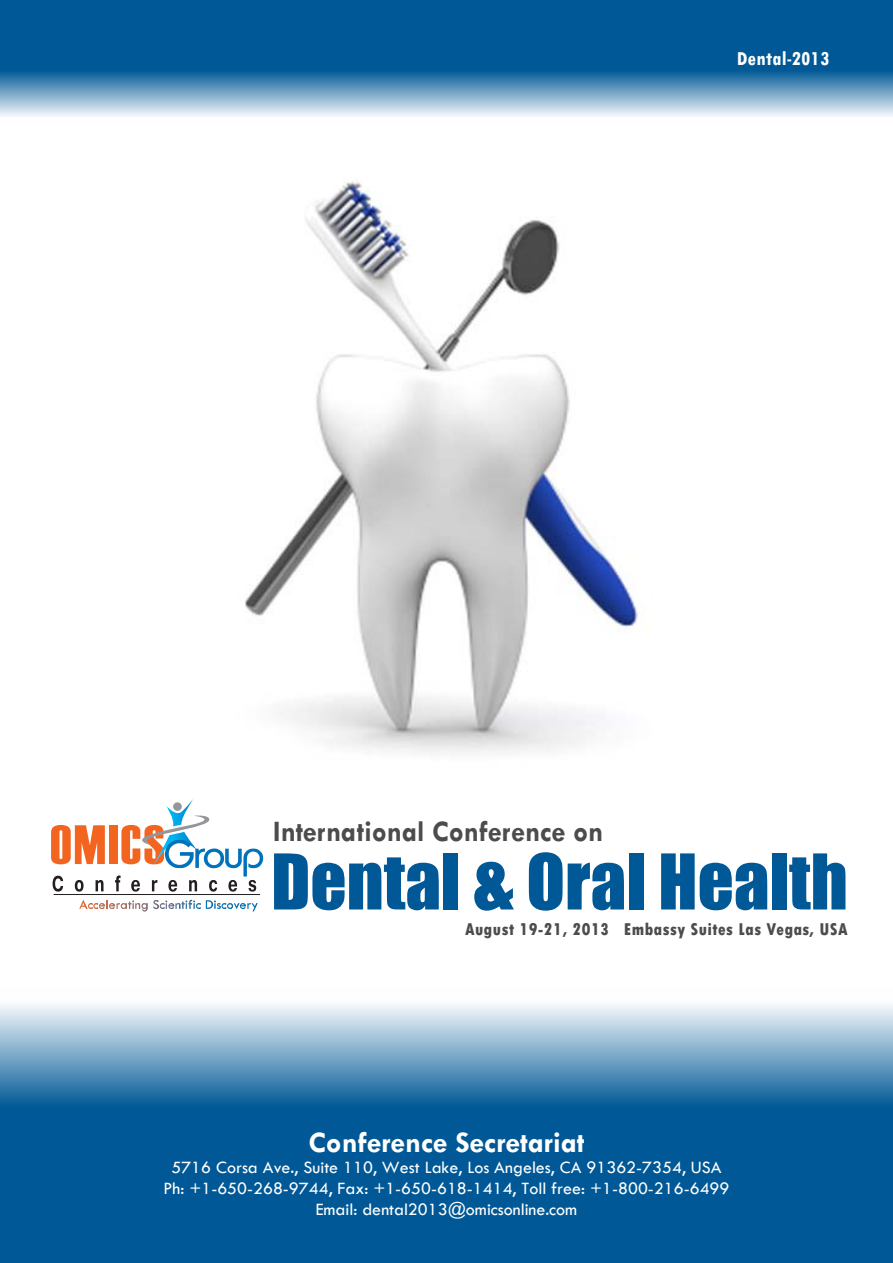
<style>
.page{position:relative;width:893px;height:1263px;background:#fff}
.page>*{position:absolute;margin:0;border:0;box-sizing:border-box;transform-origin:0 0}
.t1{font:70.95px "Impact";color:#005996}
.t2{font:700 30px "Tw Cen";color:#4b4c4d;scale:.95 1}
.t3{font:700 30px "Tw Cen";color:#fff}
.t4{font:700 condensed 21px "Tw Cen";letter-spacing:.01em;color:#fff}
.t5{font:18px "Tw Cen";color:#fff}
.t6{font:800 condensed 17.85px "Tw Cen";letter-spacing:.025em;color:#4b4c4d}
</style>
<div class="page">
<svg style="left:0;top:1004px;width:893px;height:259px;background:#3178aa"></svg>
<img style="left:245px;top:182px;width:393px;height:571px">
<svg style="left:0;top:0;width:893px;height:116px;background:#2f77a9"></svg>
<svg style="left:51px;top:825px;width:54px;height:39px"></svg>
<div style="left:109px;top:825px;width:9px;height:39px;background:#f36421"></div>
<hr style="left:54px;top:894px;width:206px;height:1px;background:#231f20">
<svg style="left:53px;top:876px;width:10px;height:15px"></svg>
<svg style="left:75px;top:880px;width:9px;height:11px"></svg>
<svg style="left:96px;top:880px;width:8px;height:11px"></svg>
<svg style="left:115px;top:799px;width:148px;height:92px"></svg>
<svg style="left:79px;top:900px;width:68px;height:11px"></svg>
<svg style="left:153px;top:900px;width:105px;height:11px"></svg>
<p class="t4" style="left:737px;top:46px;width:94px">Dental-2013</p>
<p class="t2" style="left:273px;top:813px;width:349px">International Conference on</p>
<p class="t1" style="left:271px;top:827px;width:578px">Dental &amp; Oral Health</p>
<p class="t6" style="left:465px;top:919px;width:384px">August 19-21, 2013 Embassy Suites Las Vegas, USA</p>
<p class="t3" style="left:308px;top:1124px;width:278px">Conference Secretariat</p>
<p class="t5" style="left:171px;top:1156px;width:552px">5716 Corsa Ave., Suite 110, West Lake, Los Angeles, CA 91362-7354, USA</p>
<p class="t5" style="left:164px;top:1177px;width:567px">Ph: +1-650-268-9744, Fax: +1-650-618-1414, Toll free: +1-800-216-6499</p>
<p class="t5" style="left:316px;top:1198px;width:263px">Email: dental2013@omicsonline.com</p>
</div>
